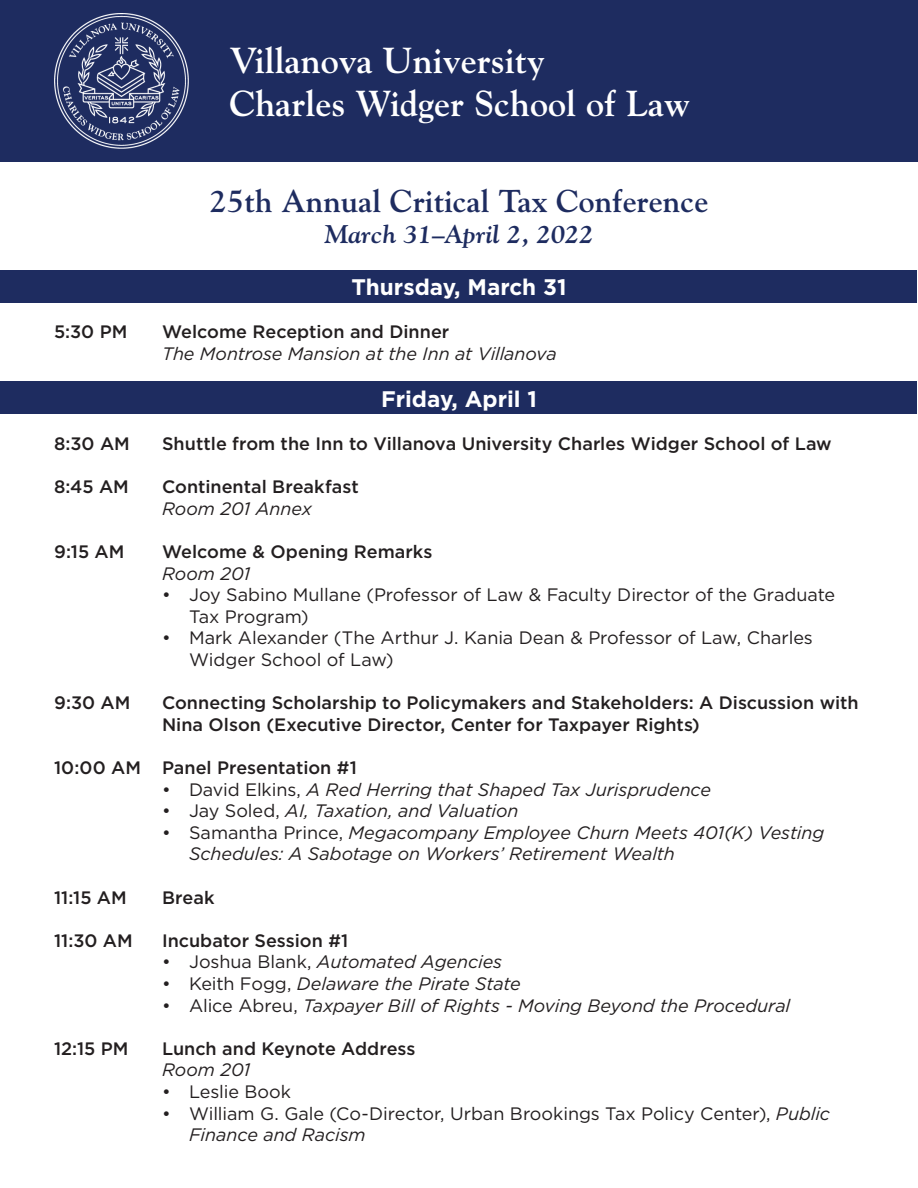
<style>
.page{position:relative;width:918px;height:1188px;background:#fff}
.page>*{position:absolute;margin:0;border:0;box-sizing:border-box;transform-origin:0 0}
.t1{font:700 36px "Goudy Std";color:#fff}
.t2{font:700 31.5px "Goudy Std";color:#1e2c60}
.t3{font:italic 700 25.5px "Goudy Std";color:#1e2c60}
.t4{font:700 22.5px "Gotham";color:#fff}
.t5{font:italic 18px/21.6px "Gotham";letter-spacing:-.005em;color:#231f20}
.t6{font:500 18px/21.6px "Gotham";color:#231f20}
.t7{font:18px/21.6px "Gotham";letter-spacing:-.005em;color:#231f20}
.s1{font-style:normal}
.s2{font-style:italic}
</style>
<div class="page">
<div style="left:1px;top:382px;width:916px;height:32px;background:#1e2c60"></div>
<div style="left:1px;top:270px;width:916px;height:32px;background:#1e2c60"></div>
<div style="left:0;top:0;width:918px;height:162px;background:#1e2c60"></div>
<img style="left:54px;top:14px;width:135px;height:134px">
<p class="t1" style="left:230px;top:39px;width:317px">Villanova University</p>
<p class="t1" style="left:230px;top:82px;width:462px">Charles Widger School of Law</p>
<p class="t2" style="left:210px;top:183px;width:500px">25th Annual Critical Tax Conference</p>
<p class="t3" style="left:324px;top:218px;width:271px">March 31–April 2, 2022</p>
<p class="t4" style="left:351px;top:272px;width:217px">Thursday, March 31</p>
<p class="t6" style="left:54px;top:321px;width:75px">5:30 PM</p>
<p class="t6" style="left:162px;top:321px;width:289px">Welcome Reception and Dinner</p>
<p class="t5" style="left:162px;top:342px;width:396px">The Montrose Mansion at the Inn at Villanova</p>
<p class="t4" style="left:381px;top:384px;width:157px">Friday, April 1</p>
<p class="t6" style="left:54px;top:433px;width:77px">8:30 AM</p>
<p class="t6" style="left:162px;top:433px;width:671px">Shuttle from the Inn to Villanova University Charles Widger School of Law</p>
<p class="t6" style="left:54px;top:476px;width:76px">8:45 AM</p>
<p class="t6" style="left:162px;top:476px;width:198px">Continental Breakfast</p>
<p class="t5" style="left:162px;top:497px;width:152px">Room 201 Annex</p>
<p class="t6" style="left:54px;top:541px;width:72px">9:15 AM</p>
<p class="t6" style="left:162px;top:541px;width:272px">Welcome &amp; Opening Remarks</p>
<p class="t5" style="left:162px;top:562px;width:90px">Room 201</p>
<p class="t7" style="left:189px;top:584px;width:648px;text-indent:-27px">• Joy Sabino Mullane (Professor of Law &amp; Faculty Director of the Graduate<br>Tax Program)</p>
<p class="t7" style="left:189px;top:627px;width:625px;text-indent:-27px">• Mark Alexander (The Arthur J. Kania Dean &amp; Professor of Law, Charles<br>Widger School of Law)</p>
<p class="t6" style="left:54px;top:692px;width:78px">9:30 AM</p>
<p class="t6" style="left:162px;top:692px;width:698px">Connecting Scholarship to Policymakers and Stakeholders: A Discussion with<br>Nina Olson (Executive Director, Center for Taxpayer Rights)</p>
<p class="t6" style="left:54px;top:757px;width:304px">10:00 AM Panel Presentation #1</p>
<p class="t5" style="left:162px;top:778px;width:551px"><span class="s1">• David Elkins,</span> A Red Herring that Shaped Tax Jurisprudence</p>
<p class="t5" style="left:162px;top:800px;width:358px"><span class="s1">• Jay Soled,</span> AI, Taxation, and Valuation</p>
<p class="t5" style="left:189px;top:821px;width:637px;text-indent:-27px"><span class="s1">• Samantha Prince,</span> Megacompany Employee Churn Meets 401(K) Vesting<br>Schedules: A Sabotage on Workers’ Retirement Wealth</p>
<p class="t6" style="left:54px;top:886px;width:74px">11:15 AM</p>
<p class="t6" style="left:162px;top:886px;width:54px">Break</p>
<p class="t6" style="left:54px;top:929px;width:80px">11:30 AM</p>
<p class="t6" style="left:162px;top:929px;width:188px">Incubator Session #1</p>
<p class="t5" style="left:162px;top:951px;width:342px"><span class="s1">• Joshua Blank,</span> Automated Agencies</p>
<p class="t5" style="left:162px;top:972px;width:360px"><span class="s1">• Keith Fogg,</span> Delaware the Pirate State</p>
<p class="t5" style="left:162px;top:994px;width:630px"><span class="s1">• Alice Abreu,</span> Taxpayer Bill of Rights - Moving Beyond the Procedural</p>
<p class="t6" style="left:54px;top:1037px;width:76px">12:15 PM</p>
<p class="t6" style="left:162px;top:1037px;width:255px">Lunch and Keynote Address</p>
<p class="t5" style="left:162px;top:1059px;width:90px">Room 201</p>
<p class="t7" style="left:162px;top:1080px;width:131px">• Leslie Book</p>
<p class="t7" style="left:189px;top:1102px;width:643px;text-indent:-27px">• William G. Gale (Co-Director, Urban Brookings Tax Policy Center), <span class="s2">Public<br>Finance and Racism</span></p>
</div>
